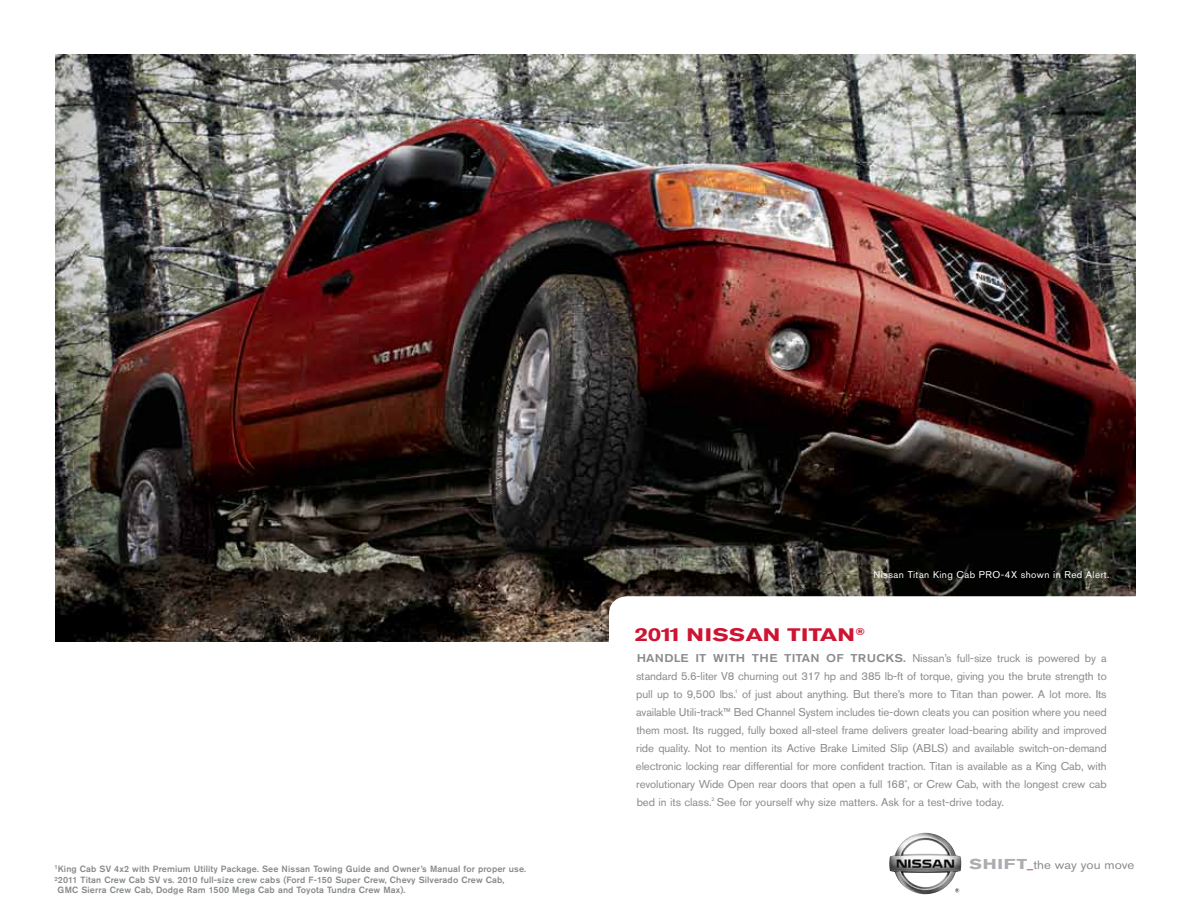
<style>
.page{position:relative;width:1188px;height:918px;background:#fff}
.page>*{position:absolute;margin:0;border:0;box-sizing:border-box;transform-origin:0 0}
.t1{font:700 18px "Nissan";letter-spacing:.015em;color:#ce1432;scale:1.15 1}
.t2{font:12px "Akzidenz Grotesk Pro";color:#888a8c;scale:1.1 1}
.t3{font:11.25px/18px "Akzidenz Grotesk Pro";letter-spacing:-.01em;color:#888a8c;text-align:justify}
.t4{font:500 11.25px "Akzidenz Grotesk Pro";letter-spacing:.01em;color:#888a8c;scale:1.15 1}
.t5{font:9.75px "Akzidenz Grotesk Pro";letter-spacing:.04em;color:#fff}
.t6{font:500 9px/9.8px "Akzidenz Grotesk Pro";letter-spacing:.015em;color:#888a8c}
.s1{font-weight:500}
.s2{font-family:"Nissan";font-weight:700;font-size:14.25px;color:#abadb0}
.s3{font-size:10.2px;color:#ce1432}
</style>
<div class="page">
<img style="left:55px;top:54px;width:1080px;height:588px">
<div style="left:609px;top:596px;width:572px;height:87px;background:#fff;border-radius:18px"></div>
<img style="left:889px;top:833px;width:40px;height:61px">
<svg style="left:955px;top:888px;width:4px;height:4px"></svg>
<p class="t5" style="left:874px;top:568px;width:111px">N issan Titan King Cab PRO</p>
<p class="t5" style="left:1001px;top:568px;width:110px">-4X shown in Red Alert.</p>
<h1 class="t1" style="left:635px;top:623px;width:202px">2011 NISSAN TITAN ®</h1>
<p class="t4" style="left:637px;top:651px;width:88px">Handle it with</p>
<p class="t4" style="left:752px;top:651px;width:73px">th e Titan of</p>
<p class="t4" style="left:850px;top:651px;width:4px">trucks</p>
<p class="t3" style="left:636px;top:649px;width:472px;text-indent:267px"><span class="s1">.</span> N issan’s full-size truck is powered by a standard 5.6-liter V8 churning out 317 hp and 385 lb-ft of torque, giving you the brute strength to pull up to 9,500 lbs.<sup>1</sup> of just about anything. But there’s more to Titan than power. A lot more. Its available Utili-track™ Bed Channel System includes tie-down cleats you can position where you need them most. Its rugged, fully boxed all-steel frame delivers greater load-bearing ability and improved ride quality. N ot to mention its Active Brake Limited Slip (ABLS) and available switch-on-demand electronic locking rear differential for more confident traction. Titan is available as a King Cab, with revolutionary Wide Open rear doors that open a full 168˚, or Crew Cab, with the longest crew cab bed in its class.<sup>2</sup> See for yourself why size matters. Ask for a test-drive today.</p>
<p class="t6" style="left:54px;top:864px;width:473px"><sup>1</sup>King Cab SV 4x2 with Premium Utility Package. See Nissan Towing Guide and Owner’s Manual for proper use.</p>
<p class="t2" style="left:970px;top:858px;width:151px"><span class="s2">SHIFT</span><span class="s3">_</span>the way you move</p>
<p class="t6" style="left:57px;top:875px;width:449px;text-indent:-3px"><sup>2</sup>2011 Titan Crew Cab SV vs. 2010 full-size crew cabs (Ford F-150 Super Crew, Chevy Silverado Crew Cab,<br>GMC Sierra Crew Cab, Dodge Ram 1500 Mega Cab and Toyota Tundra Crew Max).</p>
</div>
